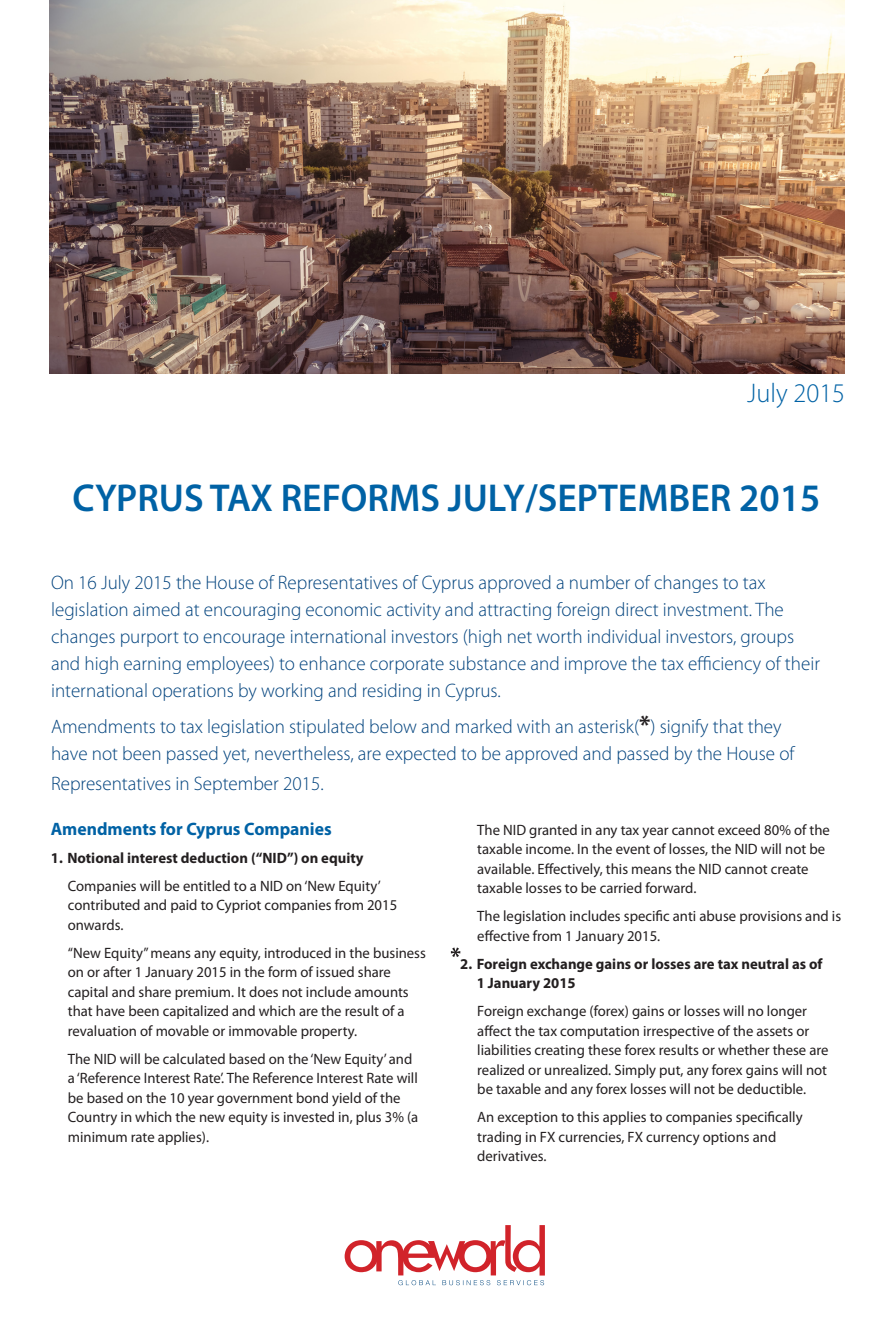
<style>
.page{position:relative;width:893px;height:1319px;background:#fff}
.page>*{position:absolute;margin:0;border:0;box-sizing:border-box;transform-origin:0 0}
.Normal_tex_engl{font:600 39px "Myriad Pro";color:#0062a5}
.t1{font:300 27px "Myriad Pro";color:#0062a5}
.Normal_tex_engl-2{font:300 19.5px/27px "Myriad Pro";color:#00427d}
.Normal_tex_engl-3{font:700 18px "Myriad Pro";color:#0062a5}
.Normal_tex_engl-4{font:15px/19.5px "Myriad Pro";color:#231f20}
.Normal_tex_engl-5{font:700 15px/19.5px "Myriad Pro";color:#231f20}
.s1{font-weight:700;font-size:25.5px;color:#231f20}
</style>
<div class="page">
<svg style="left:345px;top:1225px;width:200px;height:59px"></svg>
<img style="left:50px;top:0;width:794px;height:373px">
<svg style="left:451px;top:947px;width:9px;height:9px"></svg>
<p class="t1" style="left:747px;top:376px;width:99px">July 2015</p>
<p class="Normal_tex_engl" style="left:73px;top:473px;width:749px">CYPRUS TAX REFORMS JULY/SEPTEMBER 2015</p>
<p class="Normal_tex_engl-2" style="left:51px;top:568px;width:770px">On 16 July 2015 the House of Representatives of Cyprus approved a number of changes to tax legislation aimed at encouraging economic activity and attracting foreign direct investment. The changes purport to encourage international investors (high net worth individual investors, groups and high earning employees) to enhance corporate substance and improve the tax efficiency of their international operations by working and residing in Cyprus.</p>
<p class="Normal_tex_engl-2" style="left:51px;top:712px;width:745px">Amendments to tax legislation stipulated below and marked with an asterisk(<span class="s1">*</span>) signify that they have not been passed yet, nevertheless, are expected to be approved and passed by the House of</p>
<p class="Normal_tex_engl-2" style="left:51px;top:769px;width:274px">Representatives in September 2015.</p>
<p class="Normal_tex_engl-3" style="left:51px;top:816px;width:282px">Amendments for Cyprus Companies</p>
<p class="Normal_tex_engl-5" style="left:51px;top:847px;width:314px">1. Notional interest deduction (“NID”) on equity</p>
<p class="Normal_tex_engl-4" style="left:68px;top:875px;width:331px">Companies will be entitled to a NID on ‘New Equity’ contributed and paid to Cypriot companies from 2015 onwards.</p>
<p class="Normal_tex_engl-4" style="left:68px;top:942px;width:360px">“New Equity” means any equity, introduced in the business on or after 1 January 2015 in the form of issued share capital and share premium. It does not include amounts that have been capitalized and which are the result of a revaluation of movable or immovable property.</p>
<p class="Normal_tex_engl-4" style="left:68px;top:1048px;width:352px">The NID will be calculated based on the ‘New Equity’ and a ‘Reference Interest Rate’. The Reference Interest Rate will be based on the 10 year government bond yield of the Country in which the new equity is invested in, plus 3% (a minimum rate applies).</p>
<p class="Normal_tex_engl-4" style="left:477px;top:819px;width:354px">The NID granted in any tax year cannot exceed 80% of the taxable income. In the event of losses, the NID will not be available. Effectively, this means the NID cannot create taxable losses to be carried forward.</p>
<p class="Normal_tex_engl-4" style="left:477px;top:905px;width:365px">The legislation includes specific anti abuse provisions and is effective from 1 January 2015.</p>
<p class="Normal_tex_engl-5" style="left:477px;top:953px;width:347px;text-indent:-16px">2. Foreign exchange gains or losses are tax neutral as of<br>1 January 2015</p>
<p class="Normal_tex_engl-4" style="left:477px;top:1001px;width:353px">Foreign exchange (forex) gains or losses will no longer affect the tax computation irrespective of the assets or liabilities creating these forex results or whether these are realized or unrealized. Simply put, any forex gains will not be taxable and any forex losses will not be deductible.</p>
<p class="Normal_tex_engl-4" style="left:477px;top:1107px;width:327px">An exception to this applies to companies specifically trading in FX currencies, FX currency options and derivatives.</p>
</div>
